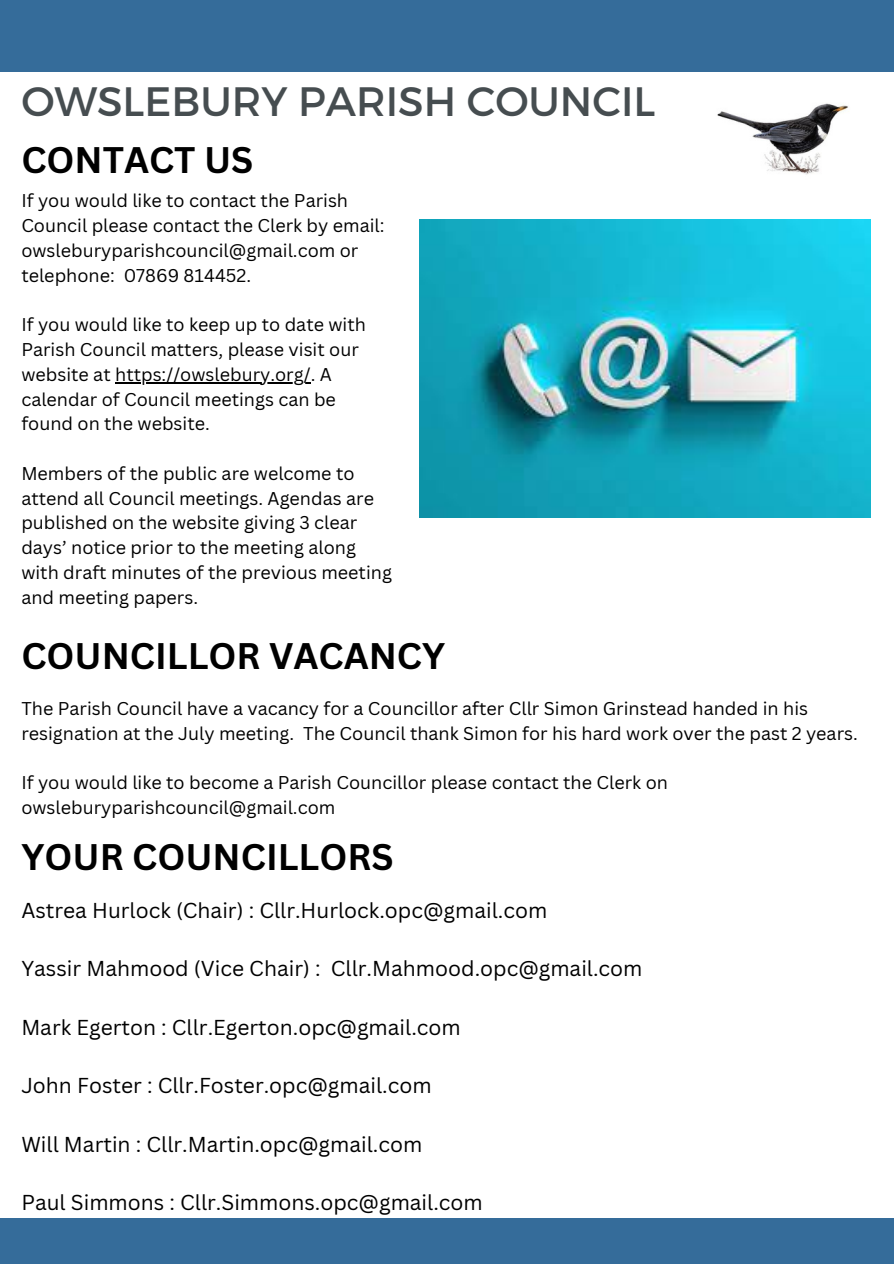
<style>
.page{position:relative;width:894px;height:1264px;background:#fff}
.page>*{position:absolute;margin:0;border:0;box-sizing:border-box;transform-origin:0 0}
.t1{font:40.95px "Montserrat";color:#464d50}
.t2{font:700 36px "Canva Sans";color:#000}
.t3{font:21px "Canva Sans";color:#000}
.t4{font:18px/24.8px "Canva Sans";color:#000}
</style>
<div class="page">
<div style="left:0;top:0;width:893px;height:72px;background:#356c9a"></div>
<img style="left:717px;top:103px;width:132px;height:72px">
<hr style="left:115px;top:382px;width:196px;height:1px;background:#000">
<img style="left:420px;top:219px;width:450px;height:298px">
<div style="left:0;top:1218px;width:893px;height:45px;background:#356c9a"></div>
<h1 class="t1" style="left:21px;top:75px;width:635px">OWSLEBURY PARISH COUNCIL</h1>
<p class="t2" style="left:21px;top:135px;width:233px">CONTACT US</p>
<p class="t4" style="left:21px;top:188px;width:364px">If you would like to contact the Parish Council please contact the Clerk by email: owsleburyparishcouncil@gmail.com or telephone: 07869 814452.</p>
<p class="t4" style="left:21px;top:312px;width:346px">If you would like to keep up to date with<br>Parish Council matters, please visit our website at https://owslebury.org/. A</p>
<p class="t4" style="left:21px;top:386px;width:316px">calendar of Council meetings can be found on the website.</p>
<p class="t4" style="left:21px;top:460px;width:354px">Members of the public are welcome to attend all Council meetings. Agendas are published on the website giving 3 clear</p>
<p class="t4" style="left:21px;top:535px;width:372px">days’ notice prior to the meeting along with draft minutes of the previous meeting and meeting papers.</p>
<h2 class="t2" style="left:21px;top:630px;width:425px">COUNCILLOR VACANCY</h2>
<h3 class="t4" style="left:21px;top:695px;width:837px">The Parish Council have a vacancy for a Councillor after Cllr Simon Grinstead handed in his resignation at the July meeting. The Council thank Simon for his hard work over the past 2 years.</h3>
<h3 class="t4" style="left:21px;top:769px;width:648px">If you would like to become a Parish Councillor please contact the Clerk on owsleburyparishcouncil@gmail.com</h3>
<p class="t2" style="left:21px;top:832px;width:373px">YOUR COUNCILLORS</p>
<p class="t3" style="left:21px;top:895px;width:527px">Astrea Hurlock (Chair) : Cllr.Hurlock.opc@gmail.com</p>
<h2 class="t3" style="left:21px;top:953px;width:622px">Yassir Mahmood (Vice Chair) : Cllr.Mahmood.opc@gmail.com</h2>
<h3 class="t3" style="left:21px;top:1012px;width:441px">Mark Egerton : Cllr.Egerton.opc@gmail.com</h3>
<h3 class="t3" style="left:21px;top:1070px;width:411px">John Foster : Cllr.Foster.opc@gmail.com</h3>
<h3 class="t3" style="left:21px;top:1129px;width:402px">Will Martin : Cllr.Martin.opc@gmail.com</h3>
<h3 class="t3" style="left:21px;top:1187px;width:463px">Paul Simmons : Cllr.Simmons.opc@gmail.com</h3>
</div>
